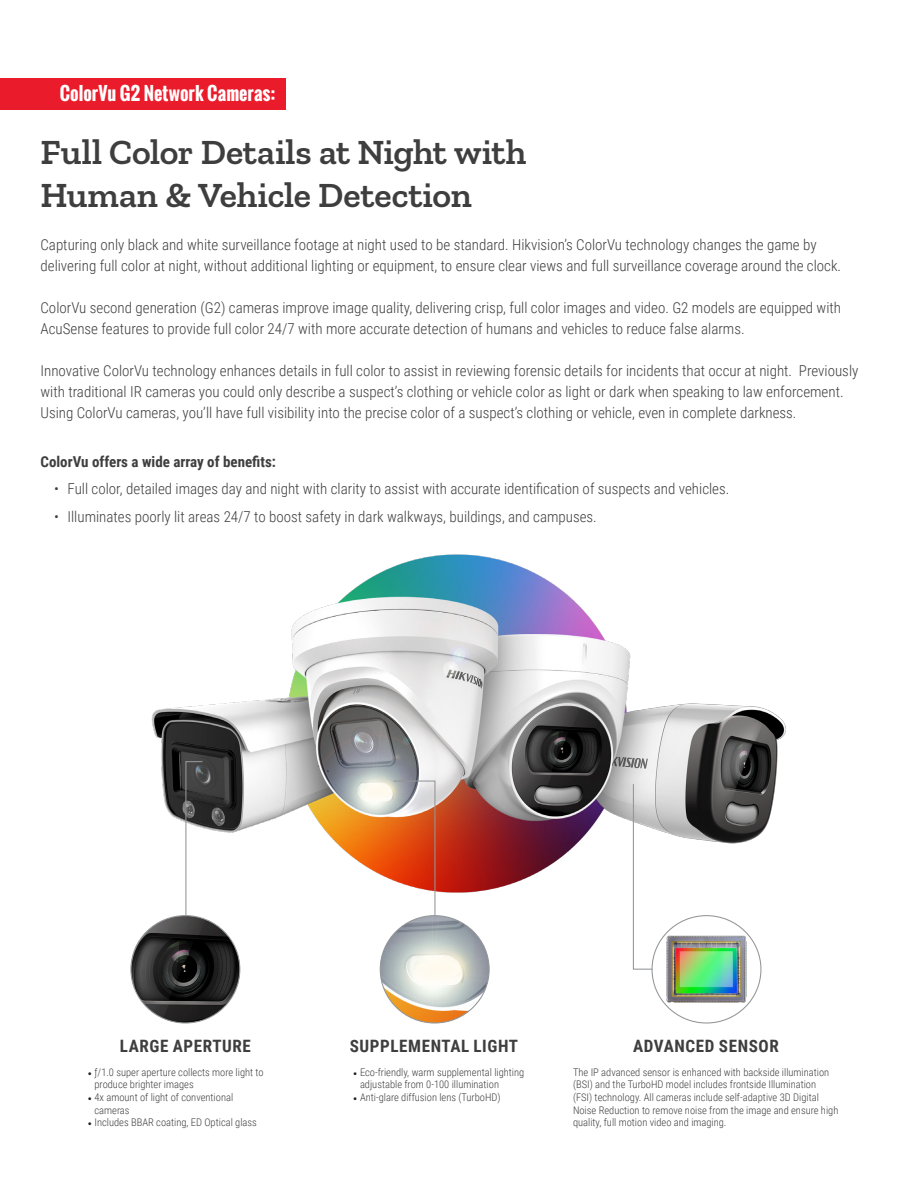
<style>
.page{position:relative;width:918px;height:1188px;background:#fff}
.page>*{position:absolute;margin:0;border:0;box-sizing:border-box;transform-origin:0 0}
.t1{font:600 36px "Zilla Slab";letter-spacing:-.005em;color:#3e3e3f}
.t2{font:700 18px "Oswald";letter-spacing:.005em;color:#fff}
.t3{font:700 17.1px "Roboto Condensed";letter-spacing:.035em;color:#3e3e3f}
.t4{font:300 15px/21px "Roboto Condensed";color:#3e3e3f}
.t5{font:700 15px "Roboto Condensed";color:#3e3e3f}
.t6{font:300 10.5px/12.6px "Roboto Condensed";color:#3e3e3f}
.s1{font-family:"Minion Pro";font-weight:400;color:#231f20}
</style>
<div class="page">
<img style="left:151px;top:554px;width:635px;height:362px">
<svg style="left:185px;top:761px;width:18px;height:155px"></svg>
<svg style="left:392px;top:780px;width:44px;height:136px"></svg>
<svg style="left:632px;top:783px;width:22px;height:187px"></svg>
<img style="left:380px;top:916px;width:109px;height:106px">
<img style="left:652px;top:916px;width:109px;height:106px">
<img style="left:132px;top:916px;width:108px;height:106px">
<div style="left:0;top:78px;width:286px;height:31px;background:#ea1c2b"></div>
<p class="t2" style="left:60px;top:80px;width:217px">ColorVu G2 Network Cameras:</p>
<p class="t1" style="left:40px;top:131px;width:487px">Full Color Details at Night with</p>
<p class="t1" style="left:40px;top:174px;width:433px">Human &amp; Vehicle Detection</p>
<p class="t4" style="left:40px;top:234px;width:802px">Capturing only black and white surveillance footage at night used to be standard. Hikvision’s ColorVu technology changes the game by delivering full color at night, without additional lighting or equipment, to ensure clear views and full surveillance coverage around the clock.</p>
<p class="t4" style="left:40px;top:297px;width:802px">ColorVu second generation (G2) cameras improve image quality, delivering crisp, full color images and video. G2 models are equipped with<br>AcuSense features to provide full color 24/7 with more accurate detection of humans and vehicles to reduce false alarms.</p>
<p class="t4" style="left:40px;top:360px;width:819px">Innovative ColorVu technology enhances details in full color to assist in reviewing forensic details for incidents that occur at night. Previously with traditional IR cameras you could only describe a suspect’s clothing or vehicle color as light or dark when speaking to law enforcement.<br>Using ColorVu cameras, you’ll have full visibility into the precise color of a suspect’s clothing or vehicle, even in complete darkness.</p>
<p class="t5" style="left:40px;top:451px;width:237px">ColorVu offers a wide array of benefits:</p>
<p class="t4" style="left:54px;top:478px;width:677px">• Full color, detailed images day and night with clarity to assist with accurate identification of suspects and vehicles.</p>
<p class="t4" style="left:54px;top:506px;width:544px">• Illuminates poorly lit areas 24/7 to boost safety in dark walkways, buildings, and campuses.</p>
<p class="t3" style="left:120px;top:1034px;width:133px">LARGE APERTURE</p>
<p class="t6" style="left:94px;top:1065px;width:171px;text-indent:-7px"><span class="s1">•</span> ƒ/1.0 super aperture collects more light to produce brighter images</p>
<p class="t6" style="left:94px;top:1091px;width:140px;text-indent:-7px"><span class="s1">•</span> 4x amount of light of conventional cameras</p>
<p class="t6" style="left:88px;top:1116px;width:171px"><span class="s1">•</span> Includes BBAR coating, ED Optical glass</p>
<p class="t3" style="left:350px;top:1034px;width:170px">SUPPLEMENTAL LIGHT</p>
<p class="t6" style="left:360px;top:1065px;width:166px;text-indent:-7px"><span class="s1">•</span> Eco-friendly, warm supplemental lighting adjustable from 0-100 illumination</p>
<p class="t6" style="left:353px;top:1091px;width:149px"><span class="s1">•</span> Anti-glare diffusion lens (TurboHD)</p>
<p class="t3" style="left:633px;top:1034px;width:147px">ADVANCED SENSOR</p>
<p class="t6" style="left:573px;top:1065px;width:267px">The IP advanced sensor is enhanced with backside illumination (BSI) and the TurboHD model includes frontside Illumination<br>(FSI) technology. All cameras include self-adaptive 3D Digital Noise Reduction to remove noise from the image and ensure high quality, full motion video and imaging.</p>
</div>
